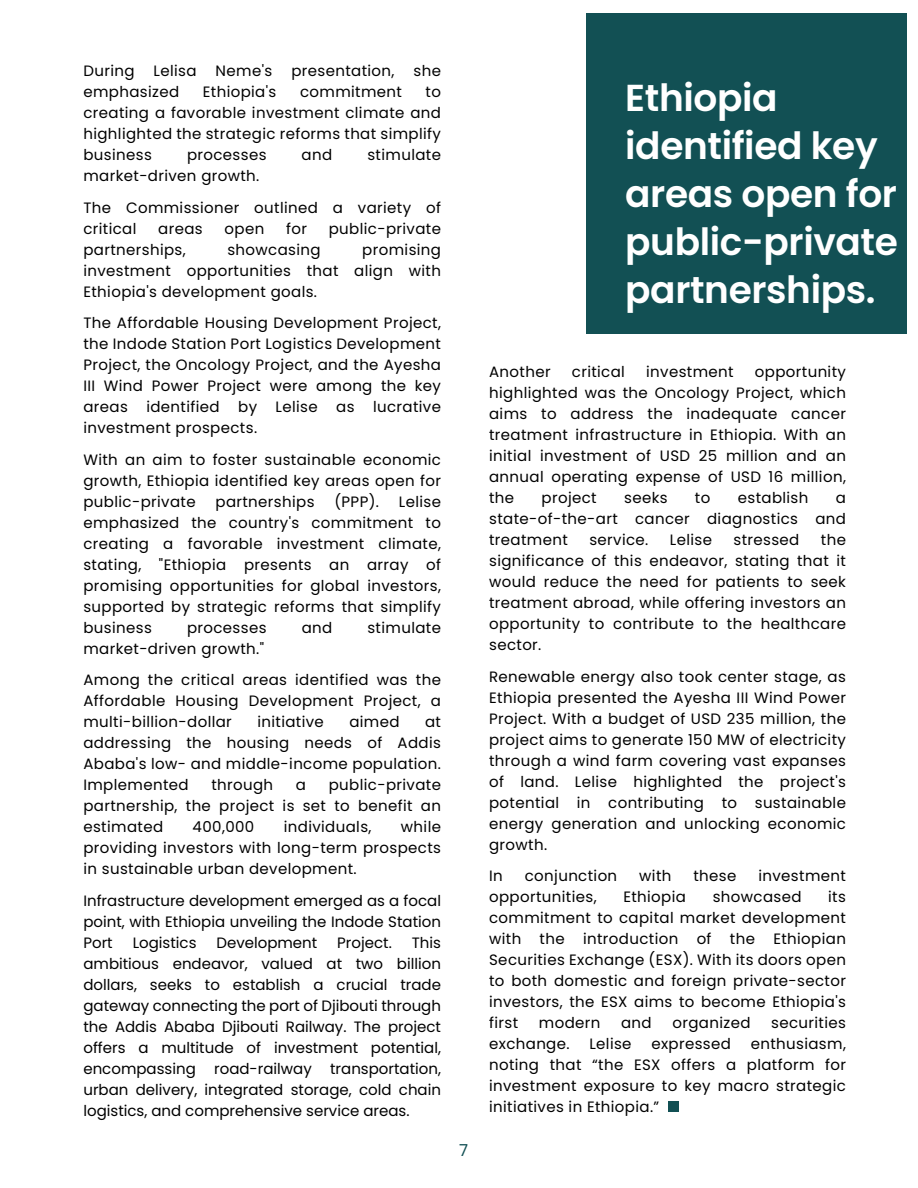
<style>
.page{position:relative;width:918px;height:1188px;background:#fff}
.page>*{position:absolute;margin:0;border:0;box-sizing:border-box;transform-origin:0 0}
.t1{font:600 37.5px/48px "Poppins";letter-spacing:-.01em;color:#fff}
.t2{font:16.5px "Poppins";color:#125054}
.t3{font:15px/21px "Poppins";letter-spacing:.025em;color:#000;text-align:justify}
.t4{font:15px "Poppins";color:#000}
</style>
<div class="page">
<div style="left:669px;top:1102px;width:10px;height:10px;background:#125054"></div>
<div style="left:586px;top:13px;width:321px;height:321px;background:#125054"></div>
<p class="t3" style="left:83px;top:60px;width:53px">During</p>
<p class="t3" style="left:154px;top:60px;width:45px">Lelisa</p>
<p class="t3" style="left:216px;top:60px;width:58px">Neme's</p>
<p class="t3" style="left:291px;top:60px;width:105px">presentation,</p>
<p class="t3" style="left:414px;top:60px;width:29px">she</p>
<p class="t3" style="left:83px;top:81px;width:97px">emphasized</p>
<p class="t3" style="left:203px;top:81px;width:75px">Ethiopia's</p>
<p class="t3" style="left:300px;top:81px;width:103px">commitment</p>
<p class="t3" style="left:83px;top:81px;width:359px;text-indent:342px">to creating a favorable investment climate and highlighted the strategic reforms that simplify business</p>
<p class="t3" style="left:187px;top:144px;width:81px">processes</p>
<p class="t3" style="left:302px;top:144px;width:32px">and</p>
<p class="t3" style="left:367px;top:144px;width:75px">stimulate</p>
<p class="t3" style="left:83px;top:160px;width:359px;line-height:31.5px">market-driven growth.<br>The Commissioner outlined a variety of</p>
<p class="t3" style="left:83px;top:218px;width:55px">critical</p>
<p class="t3" style="left:158px;top:218px;width:46px">areas</p>
<p class="t3" style="left:225px;top:218px;width:41px">open</p>
<p class="t3" style="left:286px;top:218px;width:22px">for</p>
<p class="t3" style="left:329px;top:218px;width:114px">public-private</p>
<p class="t3" style="left:83px;top:239px;width:104px">partnerships,</p>
<p class="t3" style="left:227px;top:239px;width:95px">showcasing</p>
<p class="t3" style="left:83px;top:239px;width:359px;text-indent:279px">promising investment opportunities that align with Ethiopia's development goals.</p>
<p class="t3" style="left:83px;top:312px;width:359px">The Affordable Housing Development Project, the Indode Station Port Logistics Development Project, the Oncology Project, and the Ayesha III Wind Power Project were among the key areas identified by Lelise as lucrative investment prospects.</p>
<p class="t3" style="left:83px;top:449px;width:359px">With an aim to foster sustainable economic growth, Ethiopia identified key areas open for public-private</p>
<p class="t3" style="left:215px;top:491px;width:101px">partnerships</p>
<p class="t3" style="left:334px;top:491px;width:46px">(PPP).</p>
<p class="t3" style="left:83px;top:491px;width:359px;text-indent:315px">Lelise emphasized the country's commitment to creating a favorable investment climate, stating, "Ethiopia presents an array of promising opportunities for global investors, supported by strategic reforms that simplify business</p>
<p class="t3" style="left:187px;top:617px;width:81px">processes</p>
<p class="t3" style="left:302px;top:617px;width:32px">and</p>
<p class="t3" style="left:367px;top:617px;width:75px">stimulate</p>
<p class="t3" style="left:83px;top:633px;width:359px;line-height:31.5px">market-driven growth."<br>Among the critical areas identified was the</p>
<p class="t3" style="left:83px;top:690px;width:359px">Affordable Housing Development Project, a multi-billion-dollar</p>
<p class="t3" style="left:257px;top:711px;width:68px">initiative</p>
<p class="t3" style="left:349px;top:711px;width:52px">aimed</p>
<p class="t3" style="left:83px;top:711px;width:359px;text-indent:342px">at addressing the housing needs of Addis Ababa's low- and middle-income population.<br>Implemented</p>
<p class="t3" style="left:83px;top:774px;width:359px;text-indent:245px">public-private partnership, the project is set to benefit an estimated</p>
<p class="t3" style="left:211px;top:774px;width:63px">through</p>
<p class="t3" style="left:296px;top:774px;width:12px">a</p>
<p class="t3" style="left:83px;top:816px;width:359px;text-indent:318px">while providing investors with long-term prospects in sustainable urban development.</p>
<p class="t3" style="left:83px;top:890px;width:359px">Infrastructure development emerged as a focal point, with Ethiopia unveiling the Indode Station Port</p>
<p class="t3" style="left:193px;top:816px;width:63px">400,000</p>
<p class="t3" style="left:284px;top:816px;width:89px">individuals,</p>
<p class="t3" style="left:83px;top:932px;width:359px;text-indent:328px">This ambitious endeavor, valued at two billion dollars, seeks to establish a crucial trade gateway connecting the port of Djibouti through the Addis Ababa Djibouti Railway. The project offers a multitude of investment potential, encompassing road-railway transportation, urban delivery, integrated storage, cold chain logistics, and comprehensive service areas.</p>
<p class="t4" style="left:133px;top:932px;width:65px">Logistics</p>
<p class="t4" style="left:216px;top:932px;width:102px">Development</p>
<p class="t4" style="left:337px;top:932px;width:56px">Project.</p>
<p class="t2" style="left:459px;top:1138px;width:11px">7</p>
<h1 class="t1" style="left:625px;top:74px;width:274px">Ethiopia identified key areas open for public-private partnerships.</h1>
<p class="t3" style="left:489px;top:361px;width:358px;text-indent:266px">opportunity highlighted was the Oncology Project, which aims to address the inadequate cancer treatment infrastructure in Ethiopia. With an initial investment of USD 25 million and an annual operating expense of USD 16 million, the</p>
<p class="t3" style="left:489px;top:361px;width:63px">Another</p>
<p class="t3" style="left:572px;top:361px;width:55px">critical</p>
<p class="t3" style="left:646px;top:361px;width:89px">investment</p>
<p class="t3" style="left:542px;top:487px;width:57px">project</p>
<p class="t3" style="left:624px;top:487px;width:45px">seeks</p>
<p class="t3" style="left:695px;top:487px;width:17px">to</p>
<p class="t3" style="left:738px;top:487px;width:72px">establish</p>
<p class="t3" style="left:489px;top:487px;width:358px;text-indent:347px">a state-of-the-art cancer diagnostics and treatment</p>
<p class="t3" style="left:589px;top:529px;width:61px">service.</p>
<p class="t3" style="left:670px;top:529px;width:44px">Lelise</p>
<p class="t3" style="left:733px;top:529px;width:67px">stressed</p>
<p class="t3" style="left:489px;top:529px;width:358px;text-indent:332px">the significance of this endeavor, stating that it would reduce the need for patients to seek treatment abroad, while offering investors an opportunity to contribute to the healthcare sector.</p>
<p class="t3" style="left:489px;top:666px;width:358px">Renewable energy also took center stage, as Ethiopia presented the Ayesha III Wind Power Project. With a budget of USD 235 million, the project aims to generate 150 MW of electricity through a wind farm covering vast expanses of land. Lelise highlighted the project's potential in contributing to sustainable energy generation and unlocking economic growth.</p>
<p class="t3" style="left:489px;top:865px;width:15px">In</p>
<p class="t3" style="left:525px;top:865px;width:94px">conjunction</p>
<p class="t3" style="left:639px;top:865px;width:34px">with</p>
<p class="t3" style="left:693px;top:865px;width:44px">these</p>
<p class="t3" style="left:758px;top:865px;width:89px">investment</p>
<p class="t3" style="left:489px;top:886px;width:109px">opportunities,</p>
<p class="t3" style="left:623px;top:886px;width:64px">Ethiopia</p>
<p class="t3" style="left:713px;top:886px;width:90px">showcased</p>
<p class="t3" style="left:489px;top:886px;width:358px;text-indent:339px">its commitment to capital market development with the introduction of the Ethiopian Securities Exchange (ESX). With its doors open to both domestic and foreign private-sector investors, the ESX aims to become Ethiopia's first</p>
<p class="t3" style="left:539px;top:1012px;width:63px">modern</p>
<p class="t3" style="left:621px;top:1012px;width:32px">and</p>
<p class="t3" style="left:672px;top:1012px;width:80px">organized</p>
<p class="t3" style="left:771px;top:1012px;width:76px">securities</p>
<p class="t3" style="left:489px;top:1033px;width:82px">exchange.</p>
<p class="t3" style="left:589px;top:1033px;width:44px">Lelise</p>
<p class="t3" style="left:651px;top:1033px;width:81px">expressed</p>
<p class="t3" style="left:489px;top:1033px;width:358px;text-indent:262px">enthusiasm, noting that “the ESX offers a platform for investment exposure to key macro strategic initiatives in Ethiopia.”</p>
</div>
